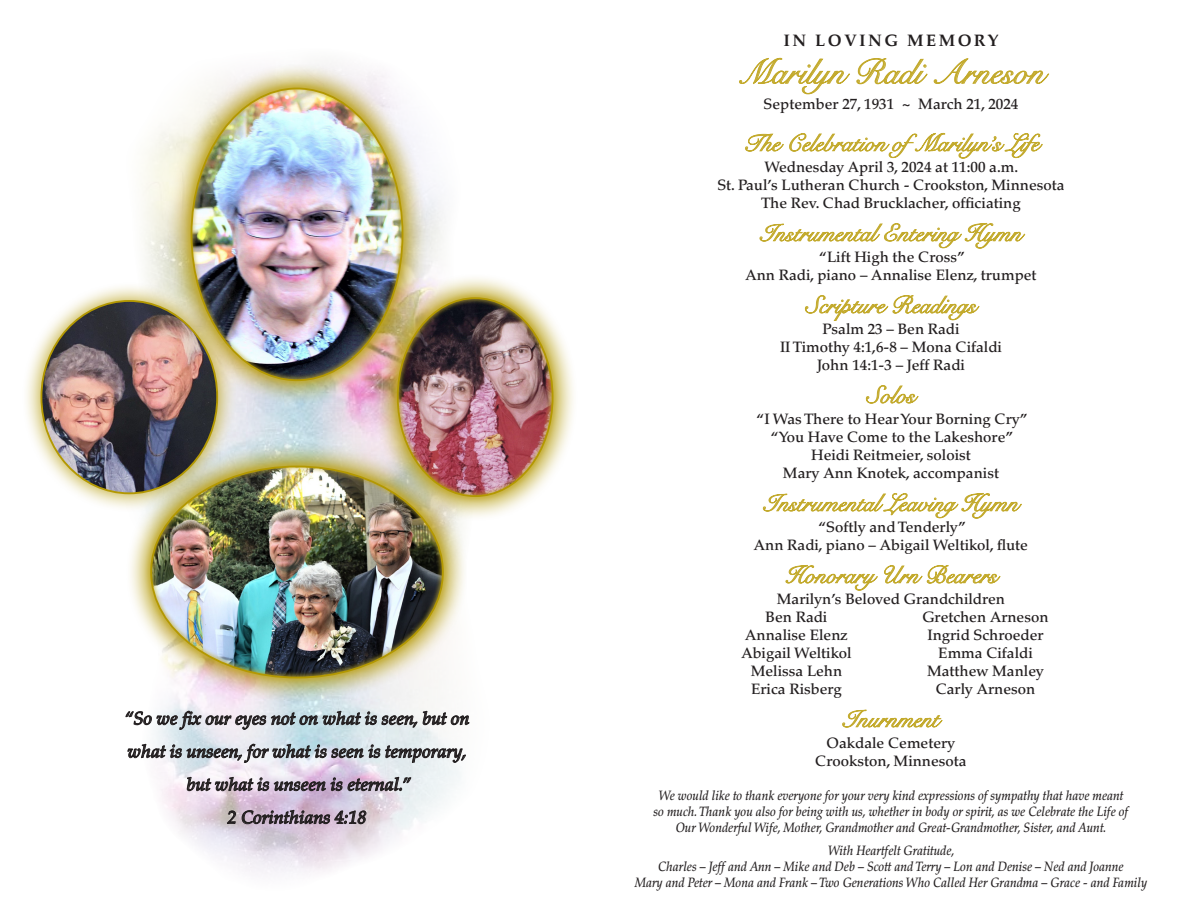
<style>
.page{position:relative;width:1188px;height:918px;background:#fff}
.page>*{position:absolute;margin:0;border:0;box-sizing:border-box;transform-origin:0 0}
.t1{font:34.5px "Snell Roundhand";color:#c3aa2d}
.t2{font:24px "Snell Roundhand";color:#c3aa2d}
.t3{font:italic 500 18px "Palatino";color:#231f20}
.t4{font:700 16.5px "Palatino";letter-spacing:.15em;color:#231f20}
.t5{font:500 15px "Palatino";color:#231f20}
.t6{font:italic 500 13.5px "Palatino";color:#231f20;scale:.89 1}
</style>
<div class="page">
<img style="left:145px;top:703px;width:325px;height:172px">
<img style="left:141px;top:128px;width:302px;height:313px">
<div style="left:166px;top:63px;width:262px;height:343px;background:#b39802;opacity:.72"></div>
<div style="left:185px;top:82px;width:224px;height:305px;background:#c3aa2d;opacity:.75"></div>
<div style="left:372px;top:273px;width:206px;height:249px;background:#b39802;opacity:.72"></div>
<div style="left:391px;top:291px;width:168px;height:212px;background:#c3aa2d;opacity:.75"></div>
<div style="left:125px;top:441px;width:343px;height:262px;background:#b39802;opacity:.72"></div>
<div style="left:144px;top:460px;width:306px;height:224px;background:#c3aa2d;opacity:.75"></div>
<svg style="left:739px;top:57px;width:111px;height:38px"></svg>
<svg style="left:856px;top:58px;width:194px;height:27px"></svg>
<svg style="left:745px;top:132px;width:298px;height:27px"></svg>
<svg style="left:759px;top:222px;width:267px;height:27px"></svg>
<svg style="left:805px;top:295px;width:175px;height:26px"></svg>
<svg style="left:866px;top:385px;width:53px;height:19px"></svg>
<svg style="left:762px;top:493px;width:260px;height:26px"></svg>
<svg style="left:785px;top:565px;width:93px;height:26px"></svg>
<svg style="left:884px;top:565px;width:117px;height:19px"></svg>
<svg style="left:842px;top:709px;width:101px;height:19px"></svg>
<svg style="left:125px;top:711px;width:292px;height:19px;background:#b0b6ba"></svg>
<svg style="left:423px;top:711px;width:46px;height:14px"></svg>
<svg style="left:128px;top:744px;width:338px;height:19px"></svg>
<svg style="left:187px;top:777px;width:224px;height:14px;background:#9d929e"></svg>
<svg style="left:227px;top:811px;width:9px;height:17px"></svg>
<svg style="left:242px;top:810px;width:124px;height:14px;background:#8e808e"></svg>
<div style="left:22px;top:282px;width:215px;height:231px;background:#b39802;opacity:.75"></div>
<img style="left:41px;top:301px;width:176px;height:192px">
<p class="t3" style="left:124px;top:708px;width:347px">“So we fix our eyes not on what is seen, but on</p>
<p class="t3" style="left:128px;top:741px;width:341px">what is unseen, for what is seen is temporary,</p>
<p class="t3" style="left:187px;top:774px;width:226px">but what is unseen is eternal.”</p>
<p class="t3" style="left:228px;top:807px;width:140px">2 Corinthians 4:18</p>
<p class="t4" style="left:784px;top:26px;width:216px">IN LOVING MEMORY</p>
<p class="t1" style="left:738px;top:47px;width:308px">Marilyn Radi Arneson</p>
<p class="t5" style="left:764px;top:95px;width:256px">September 27, 1931 ~ March 21, 2024</p>
<p class="t2" style="left:743px;top:126px;width:312px">The Celebration ofMarilyn’s Life</p>
<p class="t5" style="left:764px;top:158px;width:255px">Wednesday April 3, 2024 at 11:00 a.m.</p>
<p class="t5" style="left:717px;top:176px;width:349px">St. Paul’s Lutheran Church - Crookston, Minnesota</p>
<p class="t5" style="left:761px;top:194px;width:261px">The Rev. Chad Brucklacher, officiating</p>
<p class="t2" style="left:760px;top:216px;width:263px">Instrumental Entering Hymn</p>
<p class="t5" style="left:820px;top:248px;width:147px">“Lift High the Cross”</p>
<p class="t5" style="left:745px;top:266px;width:293px">Ann Radi, piano – Annalise Elenz, trumpet</p>
<p class="t2" style="left:806px;top:288px;width:171px">Scripture Readings</p>
<p class="t5" style="left:822px;top:320px;width:139px">Psalm 23 – Ben Radi</p>
<p class="t5" style="left:780px;top:338px;width:223px">II Timothy 4:1,6-8 – Mona Cifaldi</p>
<p class="t5" style="left:817px;top:356px;width:149px">John 14:1-3 – Jeff Radi</p>
<p class="t2" style="left:867px;top:378px;width:49px">Solos</p>
<p class="t5" style="left:757px;top:410px;width:272px">“I Was There to Hear Your Borning Cry”</p>
<p class="t5" style="left:771px;top:428px;width:243px">“You Have Come to the Lakeshore”</p>
<p class="t5" style="left:811px;top:446px;width:161px">Heidi Reitmeier, soloist</p>
<p class="t5" style="left:783px;top:464px;width:218px">Mary Ann Knotek, accompanist</p>
<p class="t2" style="left:764px;top:486px;width:256px">Instrumental Leaving Hymn</p>
<p class="t5" style="left:819px;top:518px;width:148px">“Softly and Tenderly”</p>
<p class="t5" style="left:754px;top:536px;width:276px">Ann Radi, piano – Abigail Weltikol, flute</p>
<p class="t2" style="left:785px;top:558px;width:213px">Honorary Urn Bearers</p>
<p class="t5" style="left:777px;top:590px;width:230px">Marilyn’s Beloved Grandchildren</p>
<p class="t5" style="left:766px;top:608px;width:63px">Ben Radi</p>
<p class="t5" style="left:922px;top:608px;width:128px">Gretchen Arneson</p>
<p class="t5" style="left:745px;top:626px;width:104px">Annalise Elenz</p>
<p class="t5" style="left:927px;top:626px;width:118px">Ingrid Schroeder</p>
<p class="t5" style="left:741px;top:644px;width:112px">Abigail Weltikol</p>
<p class="t5" style="left:938px;top:644px;width:96px">Emma Cifaldi</p>
<p class="t5" style="left:751px;top:662px;width:93px">Melissa Lehn</p>
<p class="t5" style="left:927px;top:662px;width:118px">Matthew Manley</p>
<p class="t5" style="left:751px;top:680px;width:92px">Erica Risberg</p>
<p class="t5" style="left:936px;top:680px;width:101px">Carly Arneson</p>
<p class="t2" style="left:843px;top:702px;width:97px">Inurnment</p>
<p class="t5" style="left:827px;top:734px;width:130px">Oakdale Cemetery</p>
<p class="t5" style="left:815px;top:752px;width:153px">Crookston, Minnesota</p>
<p class="t6" style="left:659px;top:787px;width:524px">We would like to thank everyone for your very kind expressions of sympathy that have meant</p>
<p class="t6" style="left:654px;top:804px;width:535px">so much. Thank you also for being with us, whether in body or spirit, as we Celebrate the Life of</p>
<p class="t6" style="left:676px;top:820px;width:485px">Our Wonderful Wife, Mother, Grandmother and Great-Grandmother, Sister, and Aunt.</p>
<p class="t6" style="left:828px;top:842px;width:144px">With Heartfelt Gratitude,</p>
<p class="t6" style="left:658px;top:859px;width:525px">Charles – Jeff and Ann – Mike and Deb – Scott and Terry – Lon and Denise – Ned and Joanne</p>
<p class="t6" style="left:635px;top:875px;width:577px">Mary and Peter – Mona and Frank – Two Generations Who Called Her Grandma – Grace - and Family</p>
</div>
